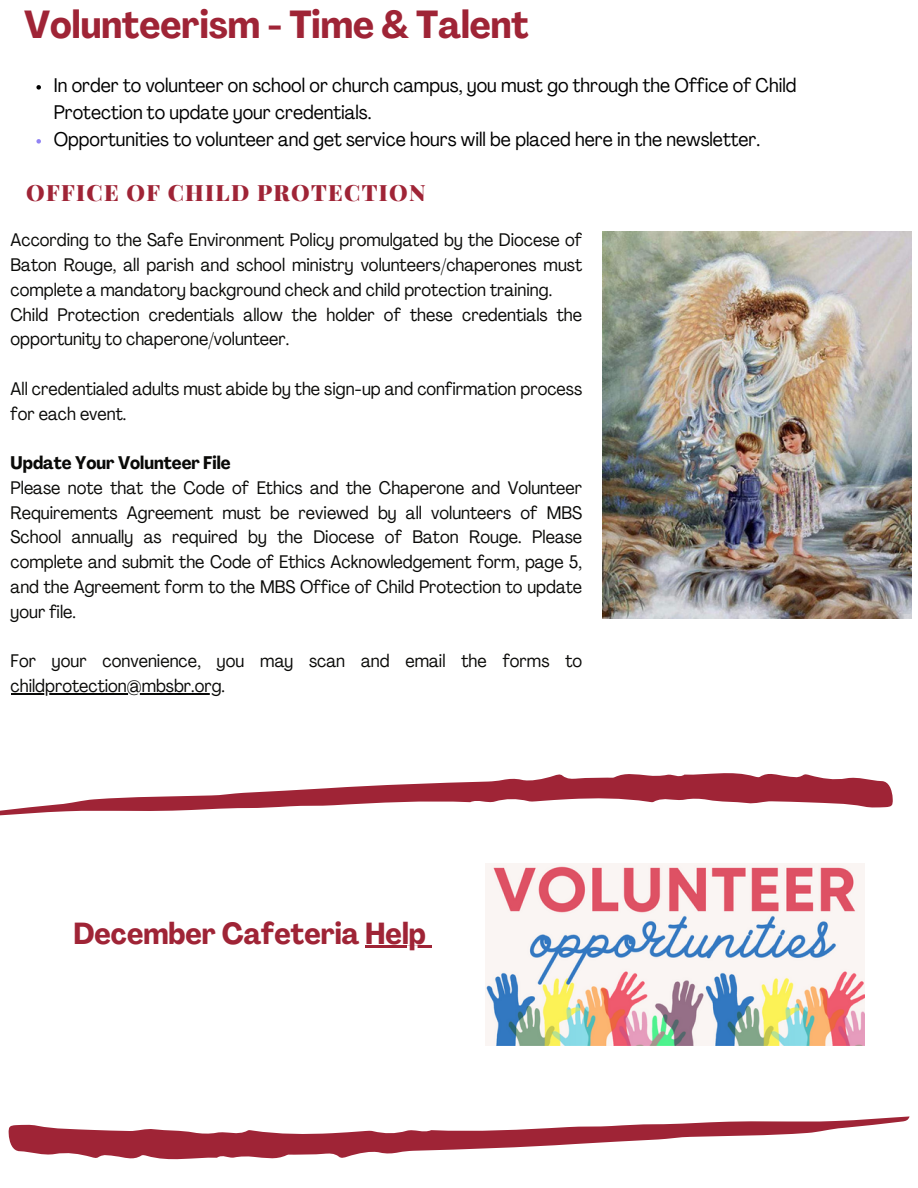
<style>
.page{position:relative;width:918px;height:1188px;background:#fff}
.page>*{position:absolute;margin:0;border:0;box-sizing:border-box;transform-origin:0 0}
.t1{font:700 condensed 38.55px "Agrandir";color:#9f2436}
.t2{font:700 condensed 30px "Agrandir";color:#9f2436}
.t3{font:900 22.5px "Playfair Display";letter-spacing:.06em;color:#9f2436}
.t4{font:condensed 19.5px/27px "Agrandir";color:#000}
.t5{font:condensed 18px/24.8px "Agrandir";color:#0a0a08;text-align:justify}
.t6{font:700 condensed 18px "Agrandir";color:#0a0a08}
</style>
<div class="page">
<svg style="left:0;top:773px;width:893px;height:43px"></svg>
<img style="left:486px;top:863px;width:379px;height:182px">
<svg style="left:8px;top:1116px;width:902px;height:44px"></svg>
<img style="left:603px;top:231px;width:308px;height:387px">
<svg style="left:36px;top:85px;width:5px;height:5px"></svg>
<svg style="left:36px;top:139px;width:5px;height:5px"></svg>
<hr style="left:11px;top:693px;width:211px;height:1px;background:#0a0a08">
<hr style="left:365px;top:946px;width:61px;height:2px;background:#9f2436">
<svg style="left:426px;top:946px;width:6px;height:2px"></svg>
<p class="t1" style="left:24px;top:9px;width:506px">Volunteerism - Time &amp; Talent</p>
<p class="t4" style="left:54px;top:73px;width:744px">In order to volunteer on school or church campus, you must go through the Office of Child<br>Protection to update your credentials.</p>
<h3 class="t4" style="left:54px;top:127px;width:708px">Opportunities to volunteer and get service hours will be placed here in the newsletter.</h3>
<h1 class="t3" style="left:26px;top:177px;width:401px">OFFICE OF CHILD PROTECTION</h1>
<p class="t5" style="left:11px;top:230px;width:573px">According to the Safe Environment Policy promulgated by the Diocese of Baton Rouge, all parish and school ministry volunteers/chaperones must complete a mandatory background check and child protection training.</p>
<p class="t5" style="left:11px;top:304px;width:573px">Child Protection credentials allow the holder of these credentials the opportunity to chaperone/volunteer.</p>
<p class="t5" style="left:11px;top:378px;width:573px">All credentialed adults must abide by the sign-up and confirmation process for each event.</p>
<p class="t6" style="left:11px;top:456px;width:222px">Update Your Volunteer File</p>
<p class="t5" style="left:11px;top:477px;width:573px">Please note that the Code of Ethics and the Chaperone and Volunteer Requirements Agreement must be reviewed by all volunteers of MBS School annually as required by the Diocese of Baton Rouge. Please complete and submit the Code of Ethics Acknowledgement form, page 5, and the Agreement form to the MBS Office of Child Protection to update your file.</p>
<p class="t5" style="left:11px;top:650px;width:573px">For your convenience, you may scan and email the forms to</p>
<p class="t5" style="left:11px;top:675px;width:216px">childprotection@mbsbr.org.</p>
<p class="t2" style="left:73px;top:921px;width:354px">December Cafeteria Help</p>
</div>
